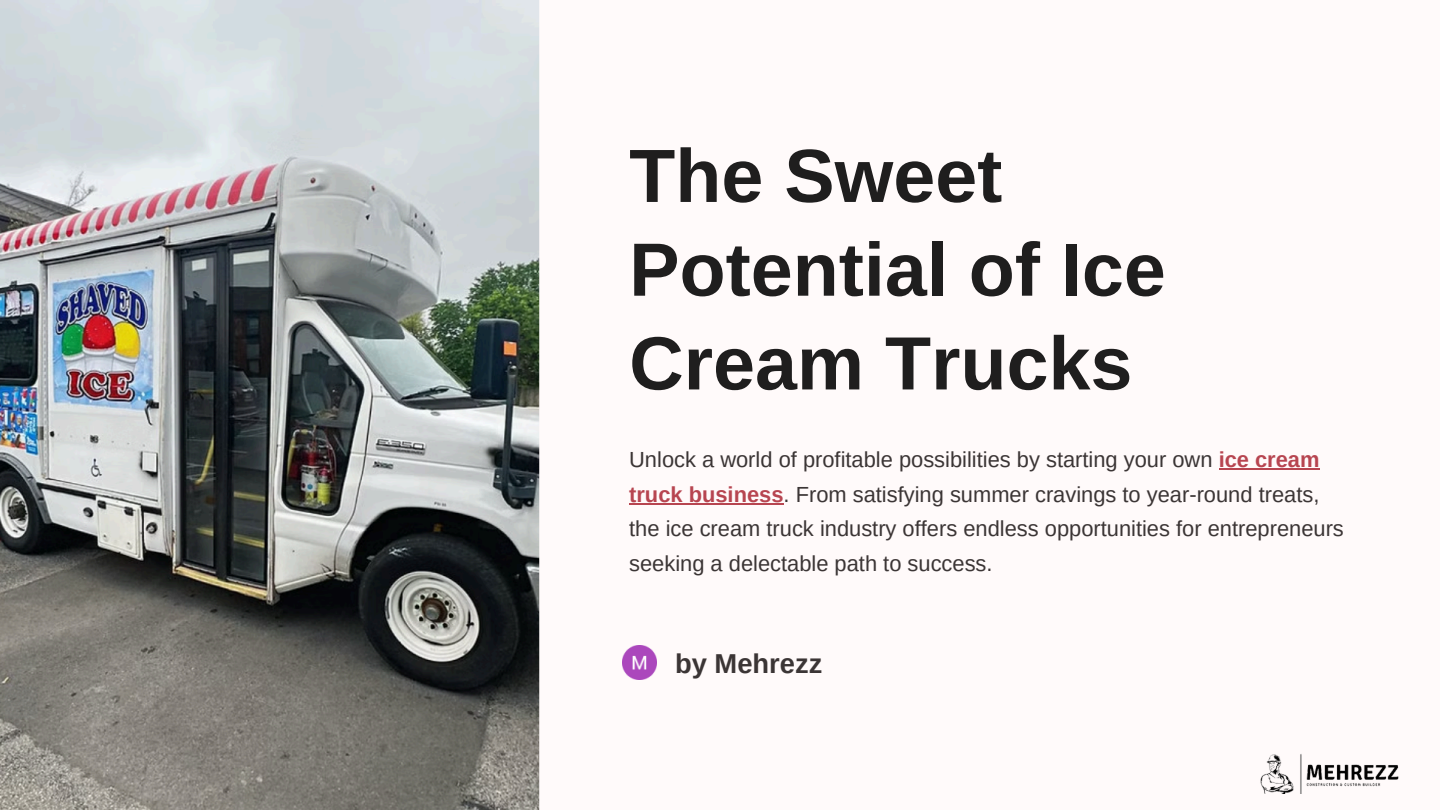
<style>
.page{position:relative;width:1440px;height:810px;background:#fffafa}
.page>*{position:absolute;margin:0;border:0;box-sizing:border-box;transform-origin:0 0}
.t1{font:700 75.4px/93.8px "Arimo";color:#1f1e1e}
.t2{font:700 27.3px "Arimo";color:#3b3535}
.t3{font:21.9px/34.5px "Arimo";color:#3b3535}
.s1{font-weight:700;color:#b74550}
</style>
<div class="page">
<img style="left:0;top:0;width:539px;height:810px">
<svg style="left:622px;top:645px;width:24px;height:24px"></svg>
<img style="left:623px;top:646px;width:34px;height:34px">
<img style="left:1260px;top:754px;width:139px;height:39px">
<hr style="left:1219px;top:469px;width:101px;height:1px;background:#b74550">
<hr style="left:629px;top:503px;width:155px;height:2px;background:#b74550">
<p class="t1" style="left:629px;top:129px;width:538px">The Sweet<br>Potential of Ice<br>Cream Trucks</p>
<h2 class="t3" style="left:629px;top:442px;width:716px">Unlock a world of profitable possibilities by starting your own <span class="s1">ice cream truck business</span>. From satisfying summer cravings to year-round treats, the ice cream truck industry offers endless opportunities for entrepreneurs seeking a delectable path to success.</h2>
<p class="t2" style="left:675px;top:648px;width:149px">by Mehrezz</p>
</div>
